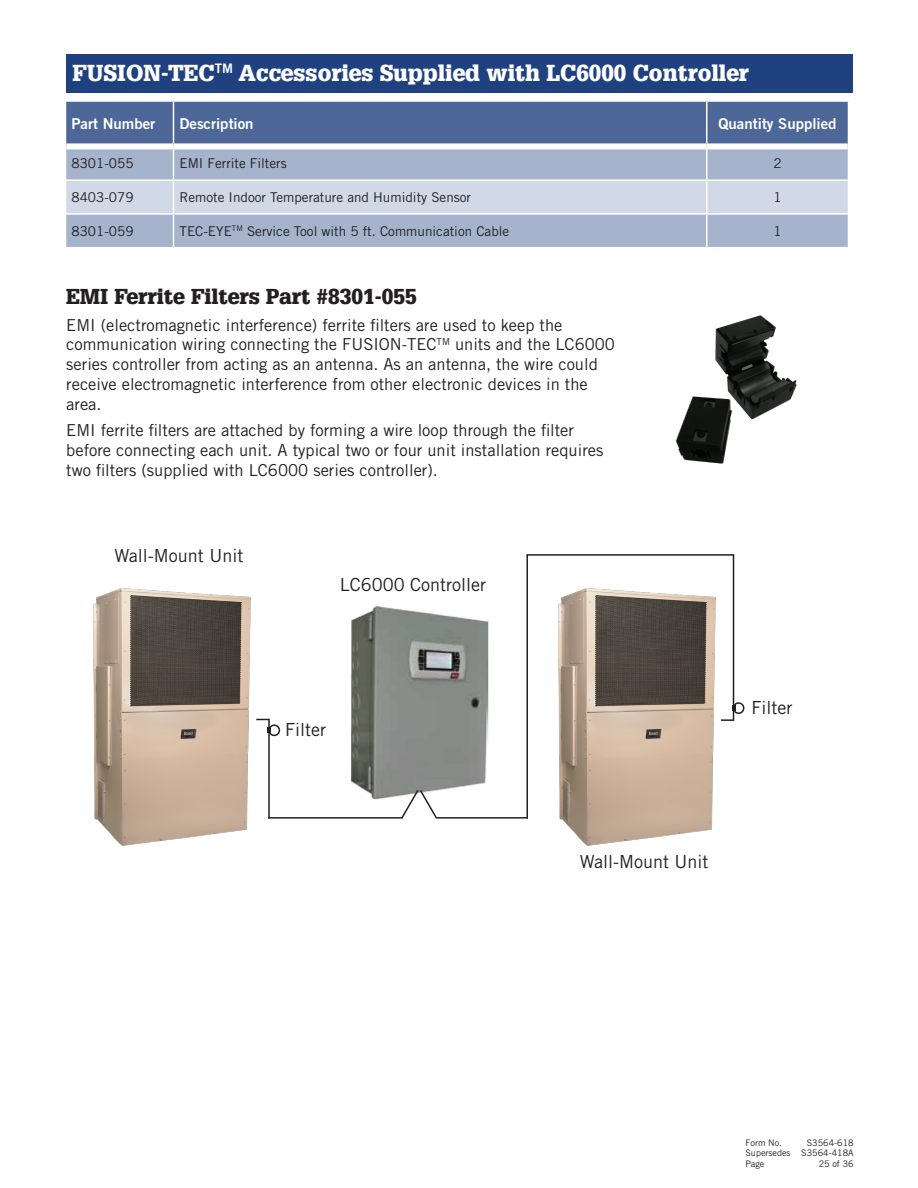
<style>
.page{position:relative;width:918px;height:1188px;background:#fff}
.page>*{position:absolute;margin:0;border:0;box-sizing:border-box;transform-origin:0 0}
.t1{font:900 22.5px "Glypha 75";color:#fff}
.t2{font:900 21px "Glypha 75";color:#231f20}
.t3{font:18px "Trade Gothic LT Std";color:#231f20}
.t4{font:16.5px/19.8px "Trade Gothic LT Std";color:#231f20}
.t5{font:15px "Trade Gothic LT Std Bd 2";color:#fff}
.t6{font:13.5px "Trade Gothic LT Std";color:#231f20}
.t7{font:9px/10.5px "Trade Gothic LT Std";color:#231f20;text-align:justify}
</style>
<div class="page">
<img style="left:558px;top:554px;width:187px;height:292px">
<img style="left:93px;top:588px;width:188px;height:258px">
<div style="left:66px;top:54px;width:787px;height:39px;background:#20417f"></div>
<div style="left:66px;top:102px;width:782px;height:41px;background:#4d6798"></div>
<div style="left:66px;top:149px;width:782px;height:98px;background:#a6b3cc"></div>
<div style="left:66px;top:181px;width:782px;height:32px;background:#d2d9e6"></div>
<hr style="left:173px;top:102px;width:1px;height:41px;background:#fff">
<hr style="left:706px;top:102px;width:1px;height:41px;background:#fff">
<hr style="left:173px;top:149px;width:1px;height:30px;background:#fff">
<hr style="left:706px;top:149px;width:1px;height:30px;background:#fff">
<hr style="left:65px;top:179px;width:108px;height:2px;background:#fff">
<hr style="left:173px;top:179px;width:534px;height:2px;background:#fff">
<hr style="left:173px;top:181px;width:1px;height:32px;background:#fff">
<hr style="left:707px;top:179px;width:142px;height:2px;background:#fff">
<hr style="left:706px;top:181px;width:1px;height:32px;background:#fff">
<hr style="left:65px;top:213px;width:108px;height:2px;background:#fff">
<hr style="left:173px;top:213px;width:534px;height:2px;background:#fff">
<hr style="left:173px;top:215px;width:1px;height:32px;background:#fff">
<hr style="left:707px;top:213px;width:142px;height:2px;background:#fff">
<hr style="left:706px;top:215px;width:1px;height:32px;background:#fff">
<img style="left:675px;top:316px;width:121px;height:148px">
<img style="left:351px;top:606px;width:138px;height:194px">
<hr style="left:526px;top:555px;width:2px;height:264px;background:#231f20">
<hr style="left:268px;top:719px;width:2px;height:100px;background:#231f20">
<hr style="left:733px;top:555px;width:1px;height:166px;background:#231f20">
<hr style="left:526px;top:554px;width:208px;height:2px;background:#231f20">
<hr style="left:436px;top:817px;width:92px;height:2px;background:#231f20">
<hr style="left:268px;top:817px;width:135px;height:2px;background:#231f20">
<svg style="left:400px;top:788px;width:38px;height:31px"></svg>
<svg style="left:256px;top:719px;width:12px;height:1px"></svg>
<svg style="left:721px;top:719px;width:12px;height:2px"></svg>
<div style="left:733px;top:702px;width:11px;height:12px;border:2px solid #231f20;border-radius:50%"></div>
<svg style="left:732px;top:705px;width:3px;height:6px"></svg>
<div style="left:268px;top:724px;width:12px;height:12px;border:2px solid #231f20;border-radius:50%"></div>
<svg style="left:267px;top:727px;width:4px;height:6px"></svg>
<p class="t1" style="left:72px;top:59px;width:678px">FUSION-TEC<sup>TM</sup> Accessories Supplied with LC6000 Controller</p>
<p class="t5" style="left:71px;top:114px;width:85px">Part Number</p>
<p class="t5" style="left:179px;top:114px;width:76px">Description</p>
<p class="t5" style="left:719px;top:114px;width:119px">Quantity Supplied</p>
<p class="t6" style="left:71px;top:155px;width:64px">8301-055</p>
<p class="t6" style="left:179px;top:155px;width:109px">EMI Ferrite Filters</p>
<p class="t6" style="left:773px;top:155px;width:10px">2</p>
<p class="t6" style="left:71px;top:189px;width:64px">8403-079</p>
<p class="t6" style="left:179px;top:189px;width:293px">Remote Indoor Temperature and Humidity Sensor</p>
<p class="t6" style="left:773px;top:189px;width:10px">1</p>
<p class="t6" style="left:71px;top:223px;width:64px">8301-059</p>
<p class="t6" style="left:179px;top:223px;width:331px">TEC-EYE<sup>TM</sup> Service Tool with 5 ft. Communication Cable</p>
<p class="t6" style="left:773px;top:223px;width:10px">1</p>
<p class="t2" style="left:66px;top:284px;width:352px">EMI Ferrite Filters Part #8301-055</p>
<p class="t4" style="left:66px;top:315px;width:550px">EMI (electromagnetic interference) ferrite filters are used to keep the communication wiring connecting the FUSION-TEC<sup>TM</sup> units and the LC6000 series controller from acting as an antenna. As an antenna, the wire could receive electromagnetic interference from other electronic devices in the area.</p>
<p class="t4" style="left:66px;top:420px;width:539px">EMI ferrite filters are attached by forming a wire loop through the filter before connecting each unit. A typical two or four unit installation requires two filters (supplied with LC6000 series controller).</p>
<p class="t3" style="left:115px;top:545px;width:130px">Wall-Mount Unit</p>
<p class="t3" style="left:340px;top:574px;width:148px">LC6000 Controller</p>
<p class="t3" style="left:285px;top:719px;width:43px">Filter</p>
<p class="t3" style="left:752px;top:697px;width:43px">Filter</p>
<p class="t3" style="left:580px;top:851px;width:130px">Wall-Mount Unit</p>
<p class="t7" style="left:746px;top:1137px;width:110px;text-indent:61px">S3564-618<br>Supersedes S3564-418A Page</p>
<p class="t7" style="left:746px;top:1137px;width:38px">Form No.</p>
<p class="t7" style="left:819px;top:1158px;width:36px">25 of 36</p>
</div>
